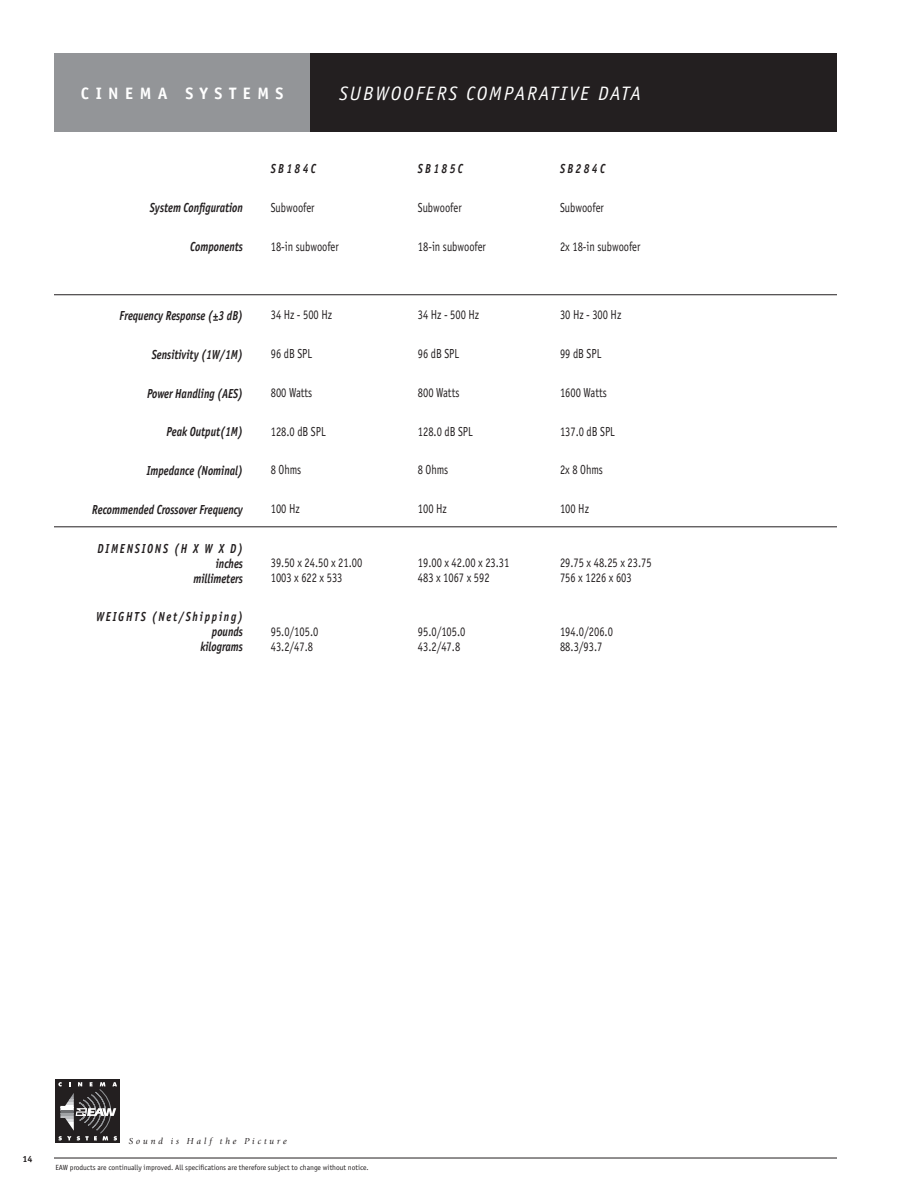
<style>
.page{position:relative;width:918px;height:1188px;background:#fff}
.page>*{position:absolute;margin:0;border:0;box-sizing:border-box;transform-origin:0 0}
.t1{font:italic 19.5px "Officina Sans";letter-spacing:.1em;color:#fff}
.t2{font:700 16.65px "Officina Sans";letter-spacing:.39em;color:#fff}
.t3{font:13.2px "Officina Sans";color:#231f20;scale:.8 1}
.t4{font:italic 700 13.2px/15px "Officina Sans";color:#231f20;text-align:right;scale:.8 1}
.t5{font:italic 700 13.2px/15px "Officina Sans";letter-spacing:.165em;color:#231f20;text-align:right;scale:.8 1}
.t6{font:italic 9px "Giovanni";letter-spacing:.32em;color:#231f20}
.t7{font:700 9px "Officina Sans";color:#231f20}
.t8{font:7.5px "Officina Sans";color:#231f20}
</style>
<div class="page">
<div style="left:56px;top:1079px;width:64px;height:64px;background:#231f20"></div>
<svg style="left:58px;top:1082px;width:59px;height:59px"></svg>
<hr style="left:54px;top:294px;width:783px;height:1px;background:#231f20">
<hr style="left:54px;top:527px;width:783px;height:1px;background:#231f20">
<hr style="left:54px;top:1158px;width:783px;height:1px;background:#231f20">
<div style="left:54px;top:53px;width:262px;height:78px;background:#939598"></div>
<div style="left:310px;top:53px;width:527px;height:78px;background:#231f20"></div>
<p class="t2" style="left:81px;top:87px;width:204px">CINEMA SYSTEMS</p>
<h1 class="t1" style="left:339px;top:85px;width:303px">SUBWOOFERS COMPARATIVE DATA</h1>
<p class="t4" style="left:150px;top:202px;width:118px">System Configuration</p>
<p class="t4" style="left:190px;top:240px;width:68px">Components</p>
<p class="t4" style="left:120px;top:309px;width:156px">Frequency Response (±3 dB)</p>
<p class="t4" style="left:152px;top:348px;width:115px">Sensitivity (1W/1M)</p>
<p class="t4" style="left:147px;top:387px;width:121px">Power Handling (AES)</p>
<p class="t4" style="left:167px;top:425px;width:97px">Peak Output(1M)</p>
<p class="t4" style="left:147px;top:464px;width:122px">Impedance (Nominal)</p>
<p class="t4" style="left:92px;top:503px;width:190px">Recommended Crossover Frequency</p>
<p class="t4" style="left:98px;top:542px;width:183px">DIMENSIONS (H X W X D) inches<br>millimeters</p>
<p class="t5" style="left:96px;top:610px;width:185px">WEIGHTS (Net/Shipping) pounds<br>kilograms</p>
<p class="t4" style="left:271px;top:162px;width:58px">SB184C</p>
<p class="t4" style="left:418px;top:162px;width:58px">SB185C</p>
<p class="t4" style="left:560px;top:162px;width:58px">SB284C</p>
<p class="t3" style="left:271px;top:202px;width:56px">Subwoofer</p>
<p class="t3" style="left:418px;top:202px;width:56px">Subwoofer</p>
<p class="t3" style="left:560px;top:202px;width:56px">Subwoofer</p>
<p class="t3" style="left:271px;top:241px;width:87px">18-in subwoofer</p>
<p class="t3" style="left:418px;top:241px;width:87px">18-in subwoofer</p>
<p class="t3" style="left:560px;top:241px;width:102px">2x 18-in subwoofer</p>
<p class="t3" style="left:271px;top:310px;width:78px">34 Hz - 500 Hz</p>
<p class="t3" style="left:418px;top:310px;width:78px">34 Hz - 500 Hz</p>
<p class="t3" style="left:560px;top:310px;width:78px">30 Hz - 300 Hz</p>
<p class="t3" style="left:271px;top:348px;width:53px">96 dB SPL</p>
<p class="t3" style="left:418px;top:348px;width:53px">96 dB SPL</p>
<p class="t3" style="left:560px;top:348px;width:53px">99 dB SPL</p>
<p class="t3" style="left:271px;top:387px;width:53px">800 Watts</p>
<p class="t3" style="left:418px;top:387px;width:53px">800 Watts</p>
<p class="t3" style="left:560px;top:387px;width:60px">1600 Watts</p>
<p class="t3" style="left:271px;top:426px;width:70px">128.0 dB SPL</p>
<p class="t3" style="left:418px;top:426px;width:70px">128.0 dB SPL</p>
<p class="t3" style="left:560px;top:426px;width:70px">137.0 dB SPL</p>
<p class="t3" style="left:271px;top:465px;width:40px">8 Ohms</p>
<p class="t3" style="left:418px;top:465px;width:40px">8 Ohms</p>
<p class="t3" style="left:560px;top:465px;width:55px">2x 8 Ohms</p>
<p class="t3" style="left:271px;top:504px;width:38px">100 Hz</p>
<p class="t3" style="left:418px;top:504px;width:38px">100 Hz</p>
<p class="t3" style="left:560px;top:504px;width:38px">100 Hz</p>
<p class="t3" style="left:271px;top:557px;width:116px">39.50 x 24.50 x 21.00</p>
<p class="t3" style="left:418px;top:557px;width:116px">19.00 x 42.00 x 23.31</p>
<p class="t3" style="left:560px;top:557px;width:116px">29.75 x 48.25 x 23.75</p>
<p class="t3" style="left:271px;top:572px;width:91px">1003 x 622 x 533</p>
<p class="t3" style="left:418px;top:572px;width:91px">483 x 1067 x 592</p>
<p class="t3" style="left:560px;top:572px;width:91px">756 x 1226 x 603</p>
<p class="t3" style="left:271px;top:626px;width:61px">95.0/105.0</p>
<p class="t3" style="left:418px;top:626px;width:61px">95.0/105.0</p>
<p class="t3" style="left:560px;top:626px;width:68px">194.0/206.0</p>
<p class="t3" style="left:271px;top:641px;width:54px">43.2/47.8</p>
<p class="t3" style="left:418px;top:641px;width:54px">43.2/47.8</p>
<p class="t3" style="left:560px;top:641px;width:54px">88.3/93.7</p>
<p class="t7" style="left:22px;top:1155px;width:12px">14</p>
<p class="t6" style="left:129px;top:1137px;width:160px">Sound is Half the Picture</p>
<p class="t8" style="left:56px;top:1164px;width:315px">EAW products are continually improved. All specifications are therefore subject to change without notice.</p>
</div>
